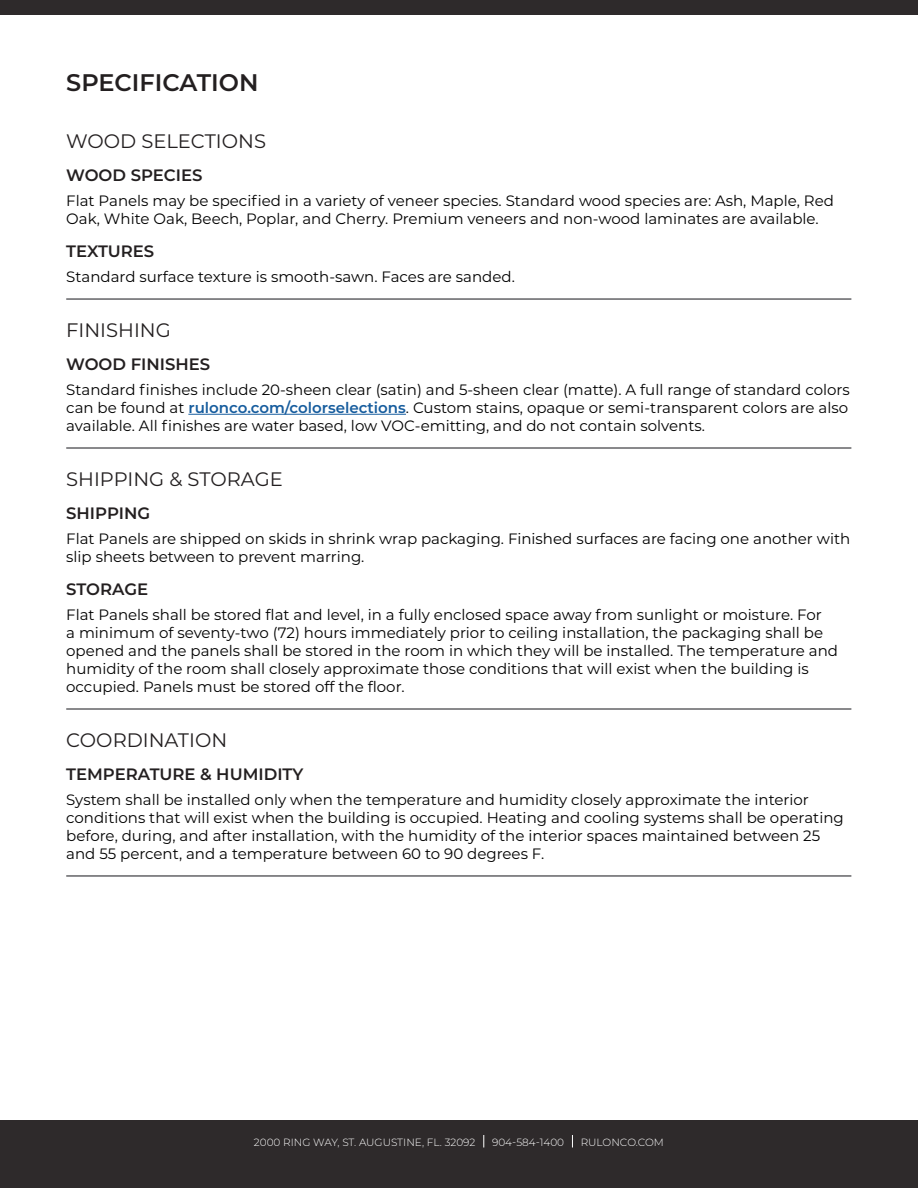
<style>
.page{position:relative;width:918px;height:1188px;background:#fff}
.page>*{position:absolute;margin:0;border:0;box-sizing:border-box;transform-origin:0 0}
.HEADER_0{font:600 24px "Montserrat";color:#231f20}
.HEADER_1{font:19.5px "Montserrat";color:#231f20}
.HEADER_2{font:600 16.5px "Montserrat";color:#231f20}
.PARAGRAPH{font:15px/18px "Montserrat";color:#000}
.t1{font:300 10.5px "Montserrat";color:#fff}
.s1{font-weight:600;color:#175d9e}
</style>
<div class="page">
<div style="left:0;top:1120px;width:918px;height:68px;background:#2e2a2b"></div>
<svg style="left:483px;top:1135px;width:1px;height:12px"></svg>
<svg style="left:572px;top:1135px;width:1px;height:12px"></svg>
<div style="left:0;top:0;width:918px;height:15px;background:#2e2a2b"></div>
<hr style="left:188px;top:414px;width:218px;height:1px;background:#175d9e">
<hr style="left:66px;top:298px;width:785px;height:2px;background:#636366">
<hr style="left:66px;top:447px;width:785px;height:2px;background:#636366">
<hr style="left:66px;top:708px;width:785px;height:2px;background:#636366">
<hr style="left:66px;top:875px;width:785px;height:2px;background:#636366">
<p class="HEADER_0" style="left:66px;top:65px;width:194px">SPECIFICATION</p>
<p class="HEADER_1" style="left:66px;top:127px;width:201px">WOOD SELECTIONS</p>
<p class="HEADER_2" style="left:66px;top:163px;width:138px">WOOD SPECIES</p>
<p class="PARAGRAPH" style="left:66px;top:191px;width:769px">Flat Panels may be specified in a variety of veneer species. Standard wood species are: Ash, Maple, Red<br>Oak, White Oak, Beech, Poplar, and Cherry. Premium veneers and non-wood laminates are available.</p>
<p class="HEADER_2" style="left:66px;top:239px;width:90px">TEXTURES</p>
<p class="PARAGRAPH" style="left:66px;top:267px;width:450px">Standard surface texture is smooth-sawn. Faces are sanded.</p>
<p class="HEADER_1" style="left:66px;top:316px;width:106px">FINISHING</p>
<p class="HEADER_2" style="left:66px;top:352px;width:146px">WOOD FINISHES</p>
<p class="PARAGRAPH" style="left:66px;top:380px;width:785px;text-align:justify">Standard finishes include 20-sheen clear (satin) and 5-sheen clear (matte). A full range of standard colors can be found at <span class="s1">rulonco.com/colorselections</span>. Custom stains, opaque or semi-transparent colors are also available. All finishes are water based, low VOC-emitting, and do not contain solvents.</p>
<p class="HEADER_1" style="left:66px;top:465px;width:218px">SHIPPING &amp; STORAGE</p>
<p class="HEADER_2" style="left:66px;top:501px;width:86px">SHIPPING</p>
<p class="PARAGRAPH" style="left:66px;top:529px;width:786px">Flat Panels are shipped on skids in shrink wrap packaging. Finished surfaces are facing one another with slip sheets between to prevent marring.</p>
<p class="HEADER_2" style="left:66px;top:577px;width:83px">STORAGE</p>
<p class="PARAGRAPH" style="left:66px;top:605px;width:773px">Flat Panels shall be stored flat and level, in a fully enclosed space away from sunlight or moisture. For<br>a minimum of seventy-two (72) hours immediately prior to ceiling installation, the packaging shall be opened and the panels shall be stored in the room in which they will be installed. The temperature and humidity of the room shall closely approximate those conditions that will exist when the building is occupied. Panels must be stored off the floor.</p>
<p class="HEADER_1" style="left:66px;top:726px;width:162px">COORDINATION</p>
<p class="HEADER_2" style="left:66px;top:762px;width:239px">TEMPERATURE &amp; HUMIDITY</p>
<p class="PARAGRAPH" style="left:66px;top:790px;width:779px">System shall be installed only when the temperature and humidity closely approximate the interior conditions that will exist when the building is occupied. Heating and cooling systems shall be operating before, during, and after installation, with the humidity of the interior spaces maintained between 25 and 55 percent, and a temperature between 60 to 90 degrees F.</p>
<p class="t1" style="left:254px;top:1135px;width:223px">2000 RING WAY, ST. AUGUSTINE, FL. 32092</p>
<p class="t1" style="left:492px;top:1135px;width:74px">904-584-1400</p>
<p class="t1" style="left:581px;top:1135px;width:85px">RULONCO.COM</p>
</div>
